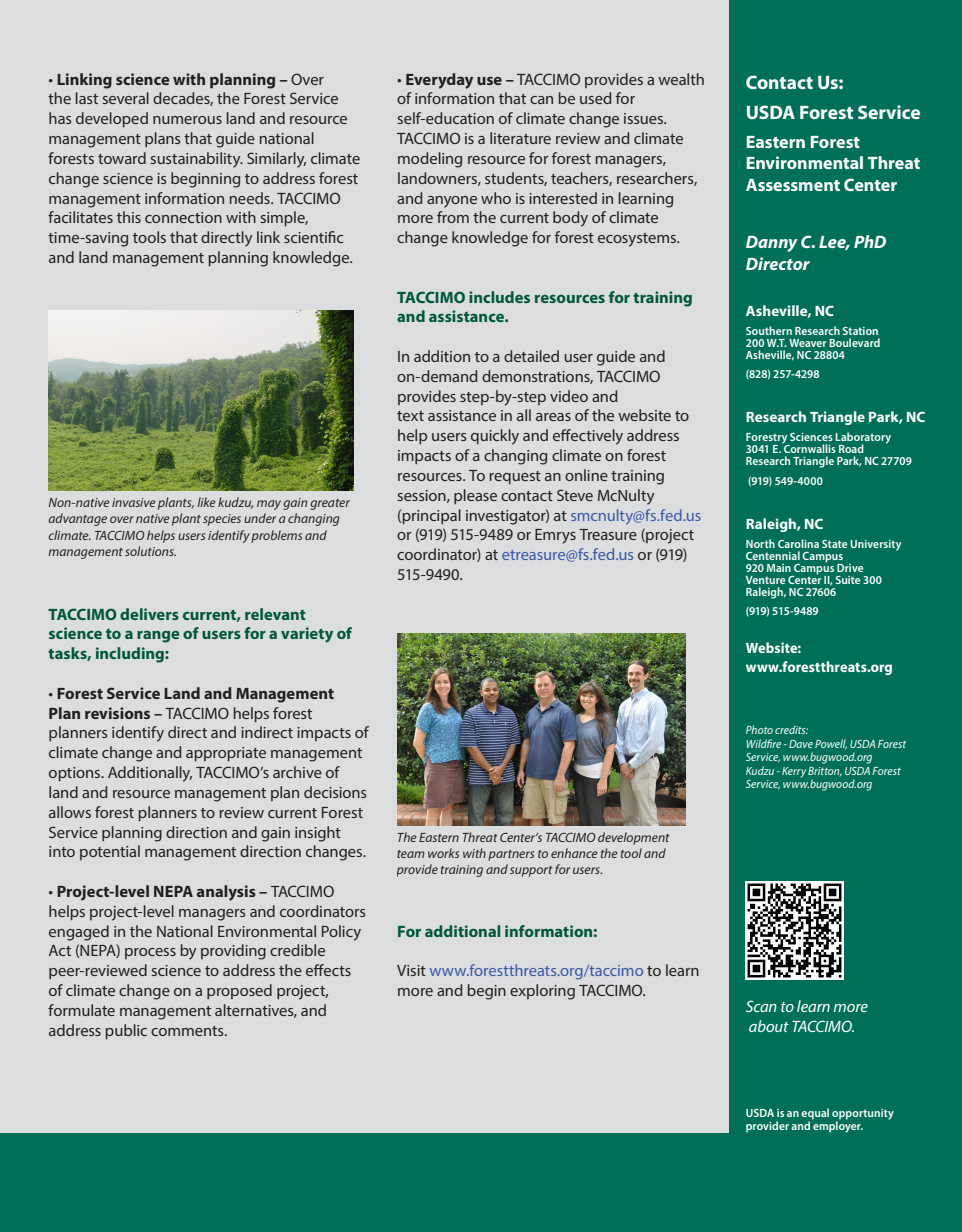
<style>
.page{position:relative;width:962px;height:1232px;background:#fff}
.page>*{position:absolute;margin:0;border:0;box-sizing:border-box;transform-origin:0 0}
.t1{font:700 19.5px "Myriad Pro";color:#fff}
.t2{font:700 18px/21.6px "Myriad Pro";color:#fff}
.t3{font:italic 700 18px/21.6px "Myriad Pro";color:#fff}
.t4{font:16.5px/19.8px "Myriad Pro";letter-spacing:-.005em;color:#231f20}
.t5{font:700 16.5px/19.8px "Myriad Pro";color:#00573c}
.t6{font:700 16.5px "Myriad Pro";color:#231f20}
.t7{font:italic 16.5px/19.8px "Myriad Pro";letter-spacing:-.005em;color:#fff}
.t8{font:700 15px "Myriad Pro";letter-spacing:.005em;color:#fff}
.t9{font:700 15px "Myriad Pro";letter-spacing:.005em;color:#fff;scale:.95 1}
.t10{font:italic 13.5px/16.2px "Myriad Pro";letter-spacing:.005em;color:#231f20}
.t11{font:600 12px/12px "Myriad Pro";letter-spacing:.01em;color:#fff;scale:.95 1}
.t12{font:italic 12px/13.5px "Myriad Pro";letter-spacing:.005em;color:#fff;scale:.95 1}
.t13{font:600 12px "Myriad Pro";letter-spacing:-.025em;color:#fff;scale:.95 1}
.s1{font-weight:700}
.s2{font-weight:400}
.s3{color:#3a5aa4}
</style>
<div class="page">
<div style="left:0;top:0;width:733px;height:1231px;background:#dcdddf"></div>
<div style="left:729px;top:0;width:232px;height:1231px;background:#006f57"></div>
<div style="left:0;top:1133px;width:734px;height:98px;background:#006f57"></div>
<img style="left:48px;top:310px;width:305px;height:180px">
<img style="left:397px;top:633px;width:288px;height:192px">
<img style="left:745px;top:881px;width:97px;height:98px">
<p class="t4" style="left:49px;top:69px;width:313px">• <span class="s1">Linking science with planning –</span> Over<br>the last several decades, the Forest Service has developed numerous land and resource management plans that guide national forests toward sustainability. Similarly, climate change science is beginning to address forest management information needs. TACCIMO facilitates this connection with simple,</p>
<p class="t4" style="left:49px;top:227px;width:306px">time-saving tools that directly link scientific and land management planning knowledge.</p>
<p class="t10" style="left:48px;top:494px;width:302px">Non-native invasive plants, like kudzu, may gain greater advantage over native plant species under a changing climate. TACCIMO helps users identify problems and management solutions.</p>
<p class="t5" style="left:49px;top:603px;width:259px">TACCIMO delivers current, relevant</p>
<p class="t5" style="left:49px;top:623px;width:305px">science to a range of users for a variety of tasks, including:</p>
<p class="t6" style="left:49px;top:682px;width:287px"><span class="s2">•</span> Forest Service Land and Management</p>
<p class="t4" style="left:49px;top:703px;width:265px"><span class="s1">Plan revisions –</span> TACCIMO helps forest</p>
<p class="t4" style="left:49px;top:722px;width:321px">planners identify direct and indirect impacts of climate change and appropriate management options. Additionally, TACCIMO’s archive of land and resource management plan decisions allows forest planners to review current Forest Service planning direction and gain insight into potential management direction changes.</p>
<p class="t6" style="left:49px;top:880px;width:287px"><span class="s2">•</span> Project-level NEPA analysis – <span class="s2">TACCIMO</span></p>
<p class="t4" style="left:49px;top:901px;width:319px">helps project-level managers and coordinators engaged in the National Environmental Policy Act (NEPA) process by providing credible peer-reviewed science to address the effects of climate change on a proposed project, formulate management alternatives, and address public comments.</p>
<p class="t4" style="left:397px;top:69px;width:309px">• <span class="s1">Everyday use –</span> TACCIMO provides a wealth of information that can be used for</p>
<p class="t4" style="left:397px;top:109px;width:301px">self-education of climate change issues.<br>TACCIMO is a literature review and climate modeling resource for forest managers, landowners, students, teachers, researchers, and anyone who is interested in learning more from the current body of climate change knowledge for forest ecosystems.</p>
<p class="t5" style="left:397px;top:286px;width:297px">TACCIMO includes resources for training and assistance.</p>
<p class="t4" style="left:397px;top:346px;width:270px">In addition to a detailed user guide and</p>
<p class="t4" style="left:397px;top:366px;width:265px">on-demand demonstrations, TACCIMO provides step-by-step video and</p>
<p class="t4" style="left:397px;top:406px;width:305px">text assistance in all areas of the website to help users quickly and effectively address impacts of a changing climate on forest resources. To request an online training session, please contact Steve McNulty (principal investigator) at <span class="s3">smcnulty@fs.fed.us </span>or (919) 515-9489 or Emrys Treasure (project coordinator) at <span class="s3">etreasure@fs.fed.us</span> or (919)<br>515-9490.</p>
<p class="t10" style="left:396px;top:828px;width:274px">The Eastern Threat Center’s TACCIMO development team works with partners to enhance the tool and provide training and support for users.</p>
<p class="t5" style="left:397px;top:920px;width:202px">For additional information:</p>
<p class="t4" style="left:397px;top:960px;width:304px">Visit <span class="s3">www.forestthreats.org/taccimo</span> to learn more and begin exploring TACCIMO.</p>
<p class="t1" style="left:745px;top:69px;width:99px">Contact Us:</p>
<p class="t1" style="left:745px;top:100px;width:176px">USDA Forest Service</p>
<p class="t2" style="left:745px;top:130px;width:176px">Eastern Forest<br>Environmental Threat<br>Assessment Center</p>
<p class="t3" style="left:745px;top:231px;width:142px">Danny C. Lee, PhD<br>Director</p>
<p class="t8" style="left:745px;top:301px;width:90px">Asheville, NC</p>
<p class="t11" style="left:745px;top:325px;width:143px">Southern Research Station<br>200 W.T. Weaver Boulevard<br>Asheville, NC 28804</p>
<p class="t11" style="left:745px;top:368px;width:79px">(828) 257-4298</p>
<p class="t8" style="left:745px;top:407px;width:181px">Research Triangle Park, NC</p>
<p class="t11" style="left:745px;top:431px;width:176px">Forestry Sciences Laboratory<br>3041 E. Cornwallis Road<br>Research Triangle Park, NC 27709</p>
<p class="t11" style="left:748px;top:474px;width:80px">(919) 549-4000</p>
<p class="t8" style="left:745px;top:513px;width:79px">Raleigh, NC</p>
<p class="t11" style="left:745px;top:537px;width:165px">North Carolina State University<br>Centennial Campus<br>920 Main Campus Drive<br>Venture Center II, Suite 300<br>Raleigh, NC 27606</p>
<p class="t13" style="left:745px;top:603px;width:78px">(919) 515-9489</p>
<p class="t9" style="left:745px;top:637px;width:60px">Website:</p>
<p class="t9" style="left:745px;top:656px;width:156px">www.forestthreats.org</p>
<p class="t12" style="left:745px;top:723px;width:170px">Photo credits:<br>Wildfire - Dave Powell, USDA Forest<br>Service, www.bugwood.org<br>Kudzu - Kerry Britton, USDA Forest<br>Service, www.bugwood.org</p>
<p class="t7" style="left:745px;top:996px;width:124px">Scan to learn more about TACCIMO.</p>
<p class="t11" style="left:745px;top:1105px;width:157px;line-height:13.5px">USDA is an equal opportunity provider and employer.</p>
</div>
